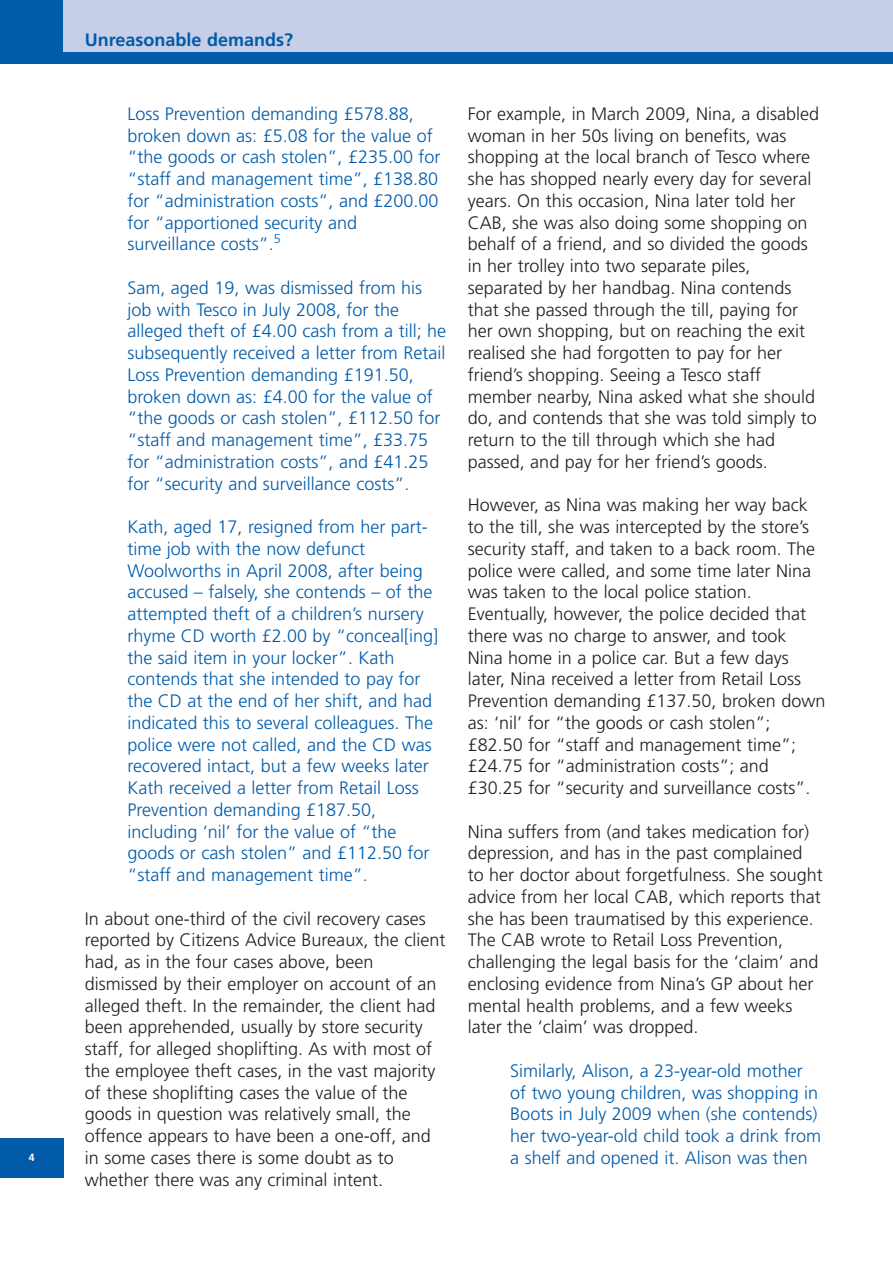
<style>
.page{position:relative;width:893px;height:1263px;background:#fff}
.page>*{position:absolute;margin:0;border:0;box-sizing:border-box;transform-origin:0 0}
.t1{font:300 18px/21.8px "Frutiger";color:#231f20}
.t2{font:300 18px/21.8px "Frutiger";color:#015ba9}
.t3{font:700 18px "Frutiger";color:#015ba9}
.t4{font:700 10.5px "Frutiger";color:#fff}
</style>
<div class="page">
<div style="left:0;top:0;width:892px;height:64px;background:#015ba9"></div>
<div style="left:0;top:1139px;width:64px;height:39px;background:#015ba9"></div>
<div style="left:64px;top:0;width:828px;height:51px;background:#c6cee8"></div>
<p class="t4" style="left:29px;top:1153px;width:7px">4</p>
<p class="t3" style="left:85px;top:32px;width:210px">Unreasonable demands?</p>
<p class="t2" style="left:127px;top:104px;width:315px">Loss Prevention demanding £578.88, broken down as: £5.08 for the value of “the goods or cash stolen”, £235.00 for “staff and management time”, £138.80 for “administration costs”, and £200.00 for “apportioned security and surveillance costs”.<sup>5</sup></p>
<p class="t2" style="left:127px;top:278px;width:320px">Sam, aged 19, was dismissed from his job with Tesco in July 2008, for the alleged theft of £4.00 cash from a till; he subsequently received a letter from Retail Loss Prevention demanding £191.50, broken down as: £4.00 for the value of “the goods or cash stolen”, £112.50 for “staff and management time”, £33.75 for “administration costs”, and £41.25 for “security and surveillance costs”.</p>
<p class="t2" style="left:127px;top:517px;width:312px">Kath, aged 17, resigned from her part&shy;time job with the now defunct Woolworths in April 2008, after being accused – falsely, she contends – of the attempted theft of a children’s nursery rhyme CD worth £2.00 by “conceal[ing] the said item in your locker”. Kath contends that she intended to pay for the CD at the end of her shift, and had indicated this to several colleagues. The police were not called, and the CD was recovered intact, but a few weeks later Kath received a letter from Retail Loss Prevention demanding £187.50, including ‘nil’ for the value of “the goods or cash stolen” and £112.50 for “staff and management time”.</p>
<p class="t1" style="left:85px;top:909px;width:362px">In about one-third of the civil recovery cases reported by Citizens Advice Bureaux, the client had, as in the four cases above, been dismissed by their employer on account of an alleged theft. In the remainder, the client had been apprehended, usually by store security staff, for alleged shoplifting. As with most of the employee theft cases, in the vast majority of these shoplifting cases the value of the goods in question was relatively small, the offence appears to have been a one-off, and in some cases there is some doubt as to whether there was any criminal intent.</p>
<p class="t1" style="left:468px;top:104px;width:353px">For example, in March 2009, Nina, a disabled woman in her 50s living on benefits, was shopping at the local branch of Tesco where she has shopped nearly every day for several years. On this occasion, Nina later told her CAB, she was also doing some shopping on behalf of a friend, and so divided the goods in her trolley into two separate piles, separated by her handbag. Nina contends that she passed through the till, paying for her own shopping, but on reaching the exit realised she had forgotten to pay for her friend’s shopping. Seeing a Tesco staff member nearby, Nina asked what she should do, and contends that she was told simply to return to the till through which she had passed, and pay for her friend’s goods.</p>
<p class="t1" style="left:468px;top:496px;width:359px">However, as Nina was making her way back to the till, she was intercepted by the store’s security staff, and taken to a back room. The police were called, and some time later Nina was taken to the local police station.<br>Eventually, however, the police decided that there was no charge to answer, and took Nina home in a police car. But a few days later, Nina received a letter from Retail Loss Prevention demanding £137.50, broken down as: ‘nil’ for “the goods or cash stolen”; £82.50 for “staff and management time”; £24.75 for “administration costs”; and £30.25 for “security and surveillance costs”.</p>
<p class="t1" style="left:468px;top:822px;width:357px">Nina suffers from (and takes medication for) depression, and has in the past complained to her doctor about forgetfulness. She sought advice from her local CAB, which reports that she has been traumatised by this experience.<br>The CAB wrote to Retail Loss Prevention, challenging the legal basis for the ‘claim’ and enclosing evidence from Nina’s GP about her mental health problems, and a few weeks later the ‘claim’ was dropped.</p>
<p class="t2" style="left:510px;top:1061px;width:312px">Similarly, Alison, a 23-year-old mother of two young children, was shopping in Boots in July 2009 when (she contends) her two-year-old child took a drink from a shelf and opened it. Alison was then</p>
</div>
